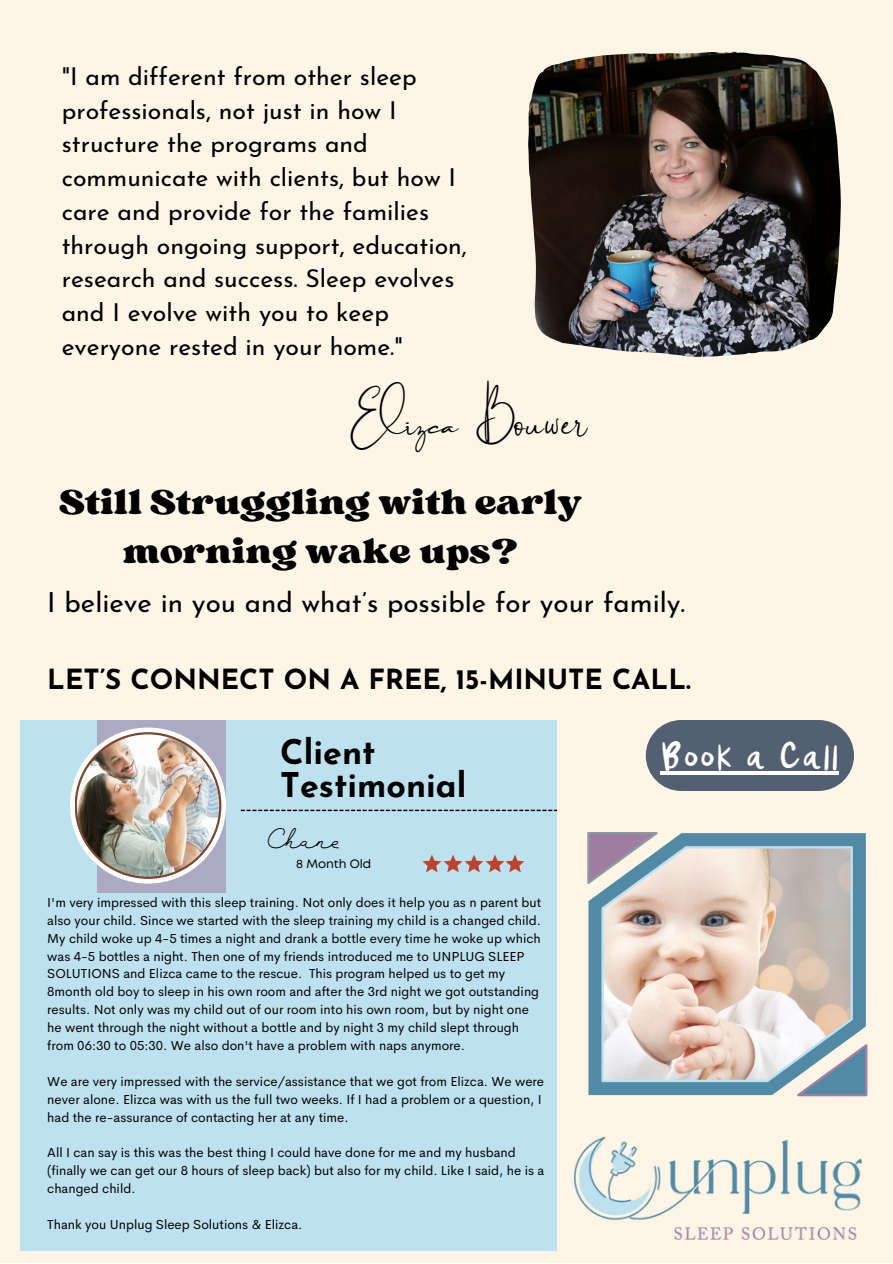
<style>
.page{position:relative;width:893px;height:1264px;background:#fff}
.page>*{position:absolute;margin:0;border:0;box-sizing:border-box;transform-origin:0 0}
.t1{font:46.5px "Brilliant Signature 1";color:#000}
.t2{font:42.3px "Orange Juice";color:#fff}
.t3{font:36px/49.5px "Sergio Trendy";color:#000;text-align:center}
.t4{font:700 34.05px "Josefin Sans";color:#000}
.t5{font:29.55px "Sansterdam Light Script";color:#000}
.t6{font:27.75px "Josefin Sans";color:#000}
.t7{font:700 27.75px "Josefin Sans";color:#000}
.t8{font:24.75px/33.8px "Josefin Sans";color:#000}
.t9{font:13.05px/17.9px "Cerebri Sans";color:#000}
.t10{font:12.15px "Mont";color:#000}
</style>
<div class="page">
<div style="left:0;top:0;width:892px;height:1262px;background:#fef5e6"></div>
<img style="left:528px;top:52px;width:312px;height:305px">
<img style="left:573px;top:1137px;width:288px;height:102px">
<div style="left:645px;top:720px;width:209px;height:71px;background:#536072;border-radius:35px"></div>
<div style="left:21px;top:720px;width:536px;height:530px;background:#bde1ef"></div>
<svg style="left:422px;top:854px;width:102px;height:18px"></svg>
<div style="left:98px;top:720px;width:128px;height:172px;background:#aca9c2"></div>
<svg style="left:70px;top:727px;width:156px;height:156px;background:#f1eeed"></svg>
<svg style="left:75px;top:732px;width:146px;height:146px"></svg>
<img style="left:77px;top:734px;width:142px;height:142px;border-radius:50%">
<svg style="left:241px;top:809px;width:316px;height:2px"></svg>
<svg style="left:588px;top:833px;width:277px;height:262px;background:#6192aa"></svg>
<svg style="left:601px;top:846px;width:251px;height:236px"></svg>
<svg style="left:587px;top:832px;width:70px;height:52px"></svg>
<svg style="left:797px;top:1044px;width:70px;height:52px"></svg>
<hr style="left:660px;top:771px;width:179px;height:4px;background:#fff">
<p class="t8" style="left:62px;top:62px;width:406px">"I am different from other sleep professionals, not just in how I structure the programs and communicate with clients, but how I care and provide for the families through ongoing support, education, research and success. Sleep evolves and I evolve with you to keep everyone rested in your home."</p>
<p class="t1" style="left:346px;top:399px;width:243px">Elizca Bouwer</p>
<p class="t3" style="left:59px;top:476px;width:524px">Still Struggling with early morning wake ups?</p>
<p class="t6" style="left:47px;top:591px;width:639px">I believe in you and what’s possible for your family.</p>
<p class="t7" style="left:47px;top:668px;width:645px">LET’S CONNECT ON A FREE, 15-MINUTE CALL.</p>
<p class="t4" style="left:280px;top:738px;width:97px">Client</p>
<p class="t4" style="left:280px;top:771px;width:188px">Testimonial</p>
<p class="t5" style="left:268px;top:825px;width:71px">Chane</p>
<p class="t10" style="left:296px;top:859px;width:76px">8 Month Old</p>
<p class="t9" style="left:47px;top:893px;width:495px">I'm very impressed with this sleep training. Not only does it help you as n parent but also your child. Since we started with the sleep training my child is a changed child.</p>
<p class="t9" style="left:47px;top:929px;width:495px">My child woke up 4-5 times a night and drank a bottle every time he woke up which was 4-5 bottles a night. Then one of my friends introduced me to UNPLUG SLEEP SOLUTIONS and Elizca came to the rescue. This program helped us to get my 8month old boy to sleep in his own room and after the 3rd night we got outstanding results. Not only was my child out of our room into his own room, but by night one he went through the night without a bottle and by night 3 my child slept through from 06:30 to 05:30. We also don't have a problem with naps anymore.</p>
<p class="t9" style="left:47px;top:1072px;width:498px">We are very impressed with the service/assistance that we got from Elizca. We were never alone. Elizca was with us the full two weeks. If I had a problem or a question, I had the re-assurance of contacting her at any time.</p>
<p class="t9" style="left:47px;top:1143px;width:498px">All I can say is this was the best thing I could have done for me and my husband (finally we can get our 8 hours of sleep back) but also for my child. Like I said, he is a changed child.</p>
<p class="t9" style="left:47px;top:1215px;width:256px">Thank you Unplug Sleep Solutions &amp; Elizca.</p>
<p class="t2" style="left:660px;top:730px;width:180px">Book a Call</p>
</div>
